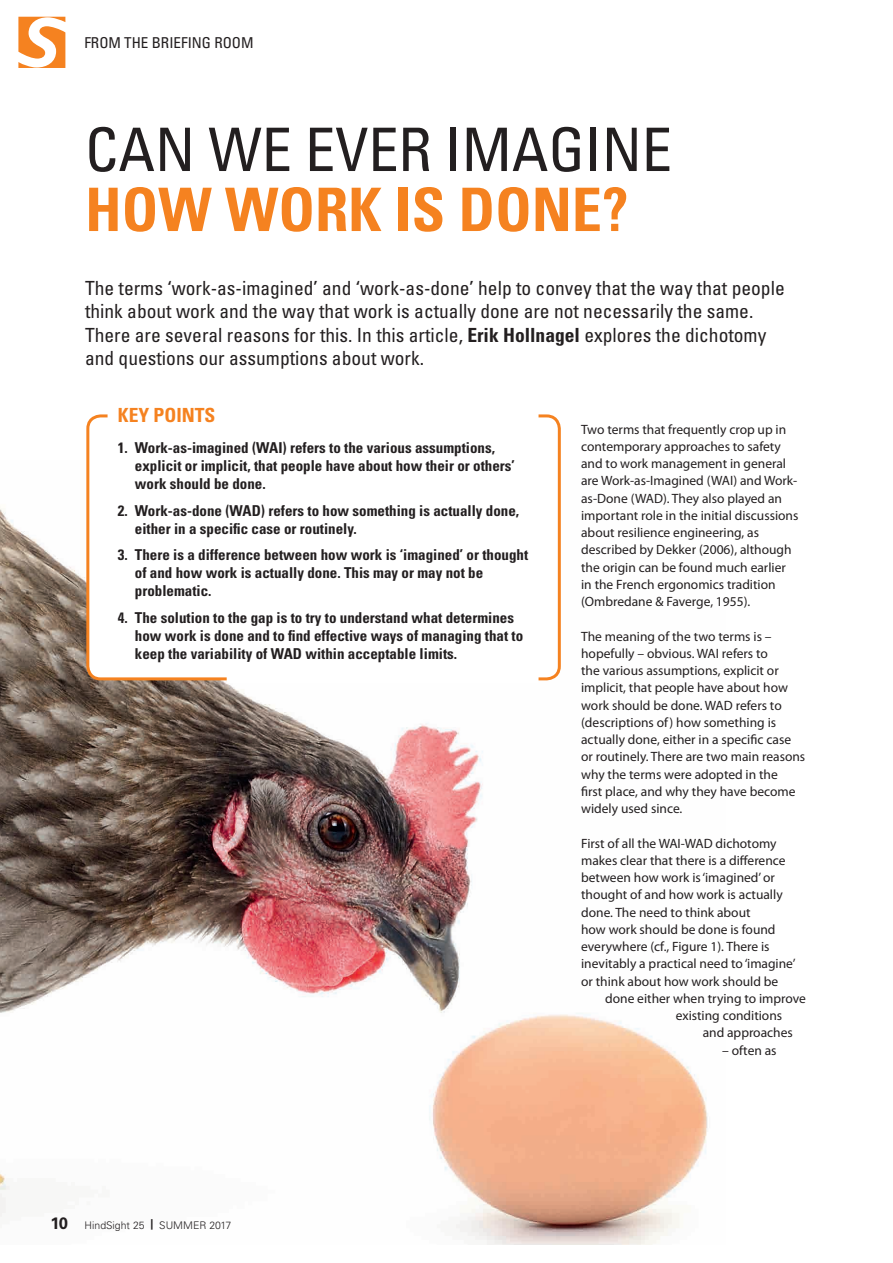
<style>
.page{position:relative;width:893px;height:1263px;background:#fff}
.page>*{position:absolute;margin:0;border:0;box-sizing:border-box;transform-origin:0 0}
.t1{font:condensed 60px/60px "Univers LT Std";color:#231f20}
.t2{font:condensed 19.5px/23.4px "Univers LT Std";color:#231f20}
.t3{font:700 condensed 19.5px "Univers LT Std";color:#f58220}
.t4{font:700 condensed 15px/18px "Univers LT Std";color:#231f20}
.t5{font:condensed 15px "Univers LT Std";color:#231f20}
.t6{font:13.5px/17.2px "Myriad Pro";color:#231f20}
.t7{font:300 10.5px "Univers LT Std";color:#231f20}
.s1{font-weight:700;color:#f58220}
.s2{font-weight:700}
.s3{font-weight:700;font-size:16.5px}
</style>
<div class="page">
<svg style="left:18px;top:17px;width:47px;height:51px"></svg>
<img style="left:0;top:509px;width:708px;height:735px">
<div style="left:88px;top:416px;width:471px;height:263px;background:#fff;border-radius:13px"></div>
<div style="left:86px;top:414px;width:475px;height:266px;border:3px solid #f58220;border-radius:13px"></div>
<div style="left:108px;top:411px;width:430px;height:9px;background:#fff"></div>
<div style="left:227px;top:674px;width:311px;height:9px;background:#fff"></div>
<p class="t5" style="left:84px;top:33px;width:171px">FROM THE BRIEFING ROOM</p>
<p class="t1" style="left:85px;top:119px;width:588px">CAN WE EVER IMAGINE<br><span class="s1">HOW WORK IS DONE?</span></p>
<p class="t2" style="left:85px;top:276px;width:701px">The terms ‘work-as-imagined’ and ‘work-as-done’ help to convey that the way that people think about work and the way that work is actually done are not necessarily the same.<br>There are several reasons for this. In this article, <span class="s2">Erik Hollnagel</span> explores the dichotomy and questions our assumptions about work.</p>
<p class="t3" style="left:118px;top:404px;width:99px">KEY POINTS</p>
<p class="t4" style="left:135px;top:439px;width:381px;text-indent:-17px">1. Work-as-imagined (WAI) refers to the various assumptions, explicit or implicit, that people have about how their or others’ work should be done.</p>
<p class="t4" style="left:135px;top:501px;width:386px;text-indent:-17px">2. Work-as-done (WAD) refers to how something is actually done, either in a specific case or routinely.</p>
<p class="t4" style="left:135px;top:546px;width:395px;text-indent:-17px">3. There is a difference between how work is ‘imagined’ or thought of and how work is actually done. This may or may not be problematic.</p>
<p class="t4" style="left:135px;top:608px;width:390px;text-indent:-17px">4. The solution to the gap is to try to understand what determines how work is done and to find effective ways of managing that to keep the variability of WAD within acceptable limits.</p>
<p class="t6" style="left:581px;top:421px;width:219px">Two terms that frequently crop up in contemporary approaches to safety and to work management in general are Work-as-Imagined (WAI) and Work&shy;as-Done (WAD). They also played an important role in the initial discussions about resilience engineering, as described by Dekker (2006), although the origin can be found much earlier in the French ergonomics tradition (Ombredane &amp; Faverge, 1955).</p>
<p class="t6" style="left:581px;top:628px;width:226px">The meaning of the two terms is – hopefully – obvious. WAI refers to<br>the various assumptions, explicit or implicit, that people have about how work should be done. WAD refers to (descriptions of) how something is actually done, either in a specific case or routinely. There are two main reasons why the terms were adopted in the<br>first place, and why they have become widely used since.</p>
<p class="t6" style="left:581px;top:835px;width:197px">First of all the WAI-WAD dichotomy</p>
<p class="t6" style="left:581px;top:852px;width:206px">makes clear that there is a difference</p>
<p class="t6" style="left:581px;top:869px;width:195px">between how work is ‘imagined’ or</p>
<p class="t6" style="left:581px;top:886px;width:203px">thought of and how work is actually</p>
<p class="t6" style="left:581px;top:904px;width:171px">done. The need to think about</p>
<p class="t6" style="left:581px;top:921px;width:196px">how work should be done is found</p>
<p class="t6" style="left:581px;top:938px;width:190px">everywhere (cf., Figure 1). There is</p>
<p class="t6" style="left:581px;top:955px;width:216px">inevitably a practical need to ‘imagine’</p>
<p class="t6" style="left:581px;top:973px;width:199px">or think about how work should be</p>
<p class="t6" style="left:605px;top:990px;width:202px">done either when trying to improve</p>
<p class="t6" style="left:676px;top:1007px;width:108px">existing conditions</p>
<p class="t6" style="left:703px;top:1024px;width:92px">and approaches</p>
<p class="t6" style="left:722px;top:1042px;width:56px">– often as</p>
<p class="t7" style="left:51px;top:1219px;width:182px"><span class="s3">10</span> HindSight 25 <span class="s2">|</span> SUMMER 2017</p>
</div>
